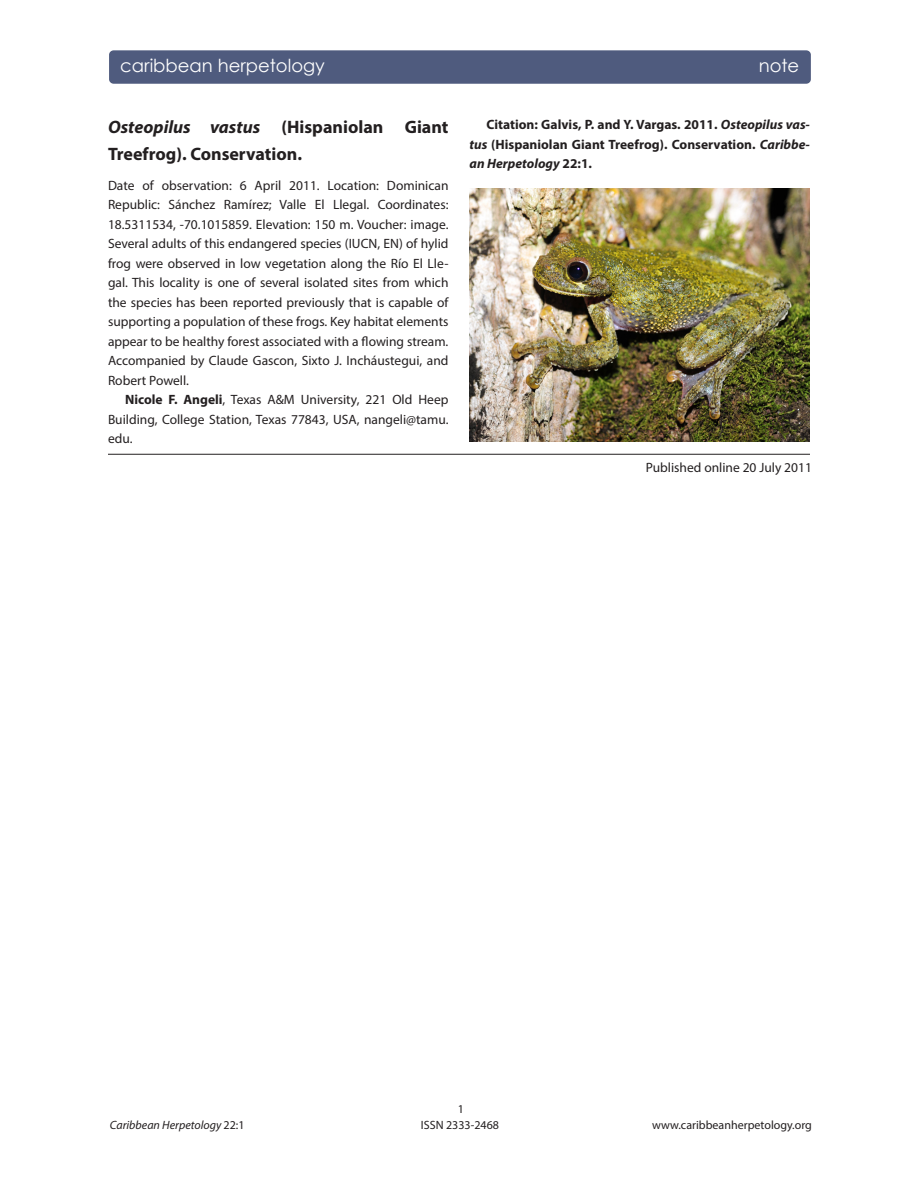
<style>
.page{position:relative;width:918px;height:1188px;background:#fff}
.page>*{position:absolute;margin:0;border:0;box-sizing:border-box;transform-origin:0 0}
.t1{font:700 18px/27px "Myriad Pro";color:#231f20}
.t2{font:18px "Century Gothic";color:#fff}
.t3{font:13.5px/19.5px "Myriad Pro";color:#231f20;text-align:justify}
.t4{font:700 13.5px/19.5px "Myriad Pro";color:#231f20;text-align:justify}
.t5{font:12px "Myriad Pro";color:#231f20}
.t6{font:italic 12px "Myriad Pro";color:#231f20}
.s1{font-style:italic}
.s2{font-weight:700}
.s3{font-style:normal}
</style>
<div class="page">
<hr style="left:108px;top:454px;width:702px;height:1px;background:#231f20">
<img style="left:470px;top:189px;width:340px;height:252px">
<div style="left:109px;top:50px;width:702px;height:34px;background:#4f5b7e;border-radius:5px"></div>
<p class="t2" style="left:120px;top:53px;width:206px">caribbean herpetology</p>
<p class="t2" style="left:759px;top:53px;width:42px">note</p>
<p class="t1" style="left:108px;top:112px;width:342px"><span class="s1">Osteopilus vastus</span> (Hispaniolan Giant<br>Treefrog). Conservation.</p>
<p class="t3" style="left:108px;top:175px;width:342px">Date of observation: 6 April 2011. Location: Dominican Republic: Sánchez Ramírez; Valle El Llegal. Coordinates:<br>18.5311534, -70.1015859. Elevation: 150 m. Voucher: image.<br>Several adults of this endangered species (IUCN, EN) of hylid frog were observed in low vegetation along the Río El Lle&shy;gal. This locality is one of several isolated sites from which the species has been reported previously that is capable of supporting a population of these frogs. Key habitat elements appear to be healthy forest associated with a flowing stream.<br>Accompanied by Claude Gascon, Sixto J. Incháustegui, and Robert Powell.</p>
<p class="t3" style="left:108px;top:390px;width:342px;text-indent:17px"><span class="s2">Nicole F. Angeli</span>, Texas A&amp;M University, 221 Old Heep Building, College Station, Texas 77843, USA, nangeli@tamu. edu.</p>
<p class="t4" style="left:470px;top:114px;width:342px;text-indent:17px">Citation: Galvis, P. and Y. Vargas. 2011. <span class="s1">Osteopilus vas&shy;tus</span> (Hispaniolan Giant Treefrog). Conservation. <span class="s1">Caribbe&shy;an Herpetology</span> 22:1.</p>
<p class="t3" style="left:646px;top:458px;width:168px">Published online 20 July 2011</p>
<p class="t5" style="left:458px;top:1101px;width:8px">1</p>
<p class="t5" style="left:421px;top:1118px;width:80px">ISSN 2333-2468</p>
<p class="t6" style="left:110px;top:1118px;width:136px">Caribbean Herpetology <span class="s3">22:1</span></p>
<p class="t5" style="left:652px;top:1118px;width:161px">www.caribbeanherpetology.org</p>
</div>
